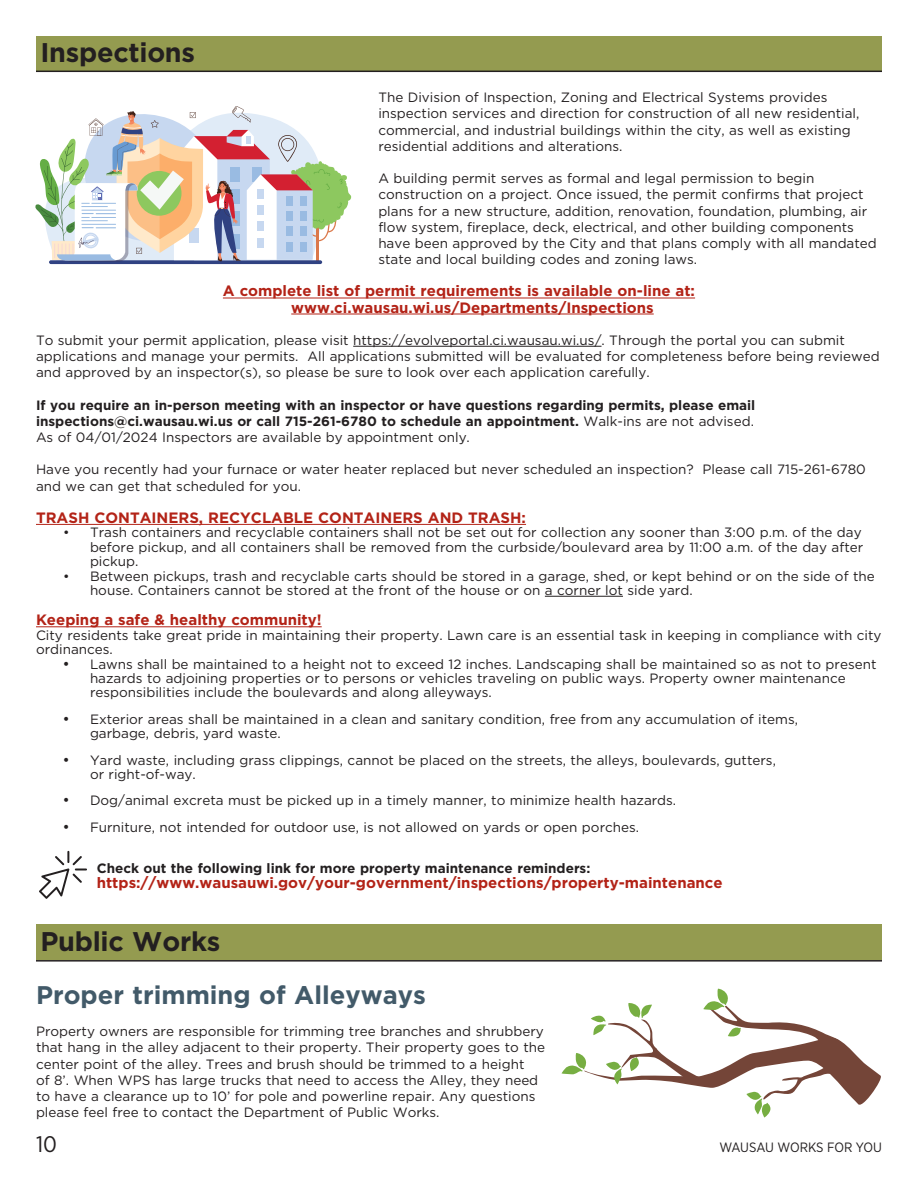
<style>
.page{position:relative;width:918px;height:1188px;background:#fff}
.page>*{position:absolute;margin:0;border:0;box-sizing:border-box;transform-origin:0 0}
.t1{font:700 27px "Gotham";letter-spacing:-.01em;color:#231f20}
.t2{font:700 25.5px "Gotham";color:#425a69}
.t3{font:22.5px "Gotham Narrow";color:#231f20}
.t4{font:700 15px/16px "Gotham";color:#b32317}
.t5{font:13.5px/16.2px "Gotham";color:#231f20}
.t6{font:700 13.5px/16.2px "Gotham";color:#231f20;text-align:justify}
.t7{font:13.5px "Gotham Narrow";letter-spacing:-.01em;color:#231f20}
.s1{font-weight:400}
</style>
<div class="page">
<div style="left:36px;top:36px;width:846px;height:36px;background:#949b50"></div>
<hr style="left:36px;top:71px;width:846px;height:1px;background:#231f20">
<div style="left:36px;top:924px;width:846px;height:36px;background:#949b50"></div>
<hr style="left:36px;top:960px;width:846px;height:2px;background:#231f20">
<hr style="left:223px;top:298px;width:472px;height:1px;background:#b32317">
<hr style="left:291px;top:314px;width:363px;height:1px;background:#b32317">
<hr style="left:353px;top:346px;width:249px;height:1px;background:#231f20">
<hr style="left:36px;top:524px;width:490px;height:1px;background:#b32317">
<hr style="left:545px;top:596px;width:78px;height:1px;background:#231f20">
<hr style="left:36px;top:626px;width:286px;height:1px;background:#b32317">
<hr style="left:49px;top:260px;width:273px;height:4px;background:#304282;border-radius:2px">
<svg style="left:35px;top:106px;width:317px;height:156px"></svg>
<svg style="left:39px;top:851px;width:48px;height:48px"></svg>
<svg style="left:561px;top:989px;width:320px;height:129px"></svg>
<h1 class="t1" style="left:40px;top:34px;width:156px">Inspections</h1>
<p class="t5" style="left:378px;top:89px;width:483px">The Division of Inspection, Zoning and Electrical Systems provides inspection services and direction for construction of all new residential, commercial, and industrial buildings within the city, as well as existing residential additions and alterations.</p>
<p class="t5" style="left:378px;top:170px;width:500px">A building permit serves as formal and legal permission to begin construction on a project. Once issued, the permit confirms that project plans for a new structure, addition, renovation, foundation, plumbing, air flow system, fireplace, deck, electrical, and other building components have been approved by the City and that plans comply with all mandated state and local building codes and zoning laws.</p>
<p class="t4" style="left:291px;top:283px;width:405px;text-indent:-68px">A complete list of permit requirements is available on-line at: www.ci.wausau.wi.us/Departments/Inspections</p>
<p class="t5" style="left:36px;top:332px;width:845px">To submit your permit application, please visit https://evolveportal.ci.wausau.wi.us/. Through the portal you can submit applications and manage your permits. All applications submitted will be evaluated for completeness before being reviewed and approved by an inspector(s), so please be sure to look over each application carefully.</p>
<p class="t6" style="left:36px;top:397px;width:721px">If you require an in-person meeting with an inspector or have questions regarding permits, please email inspections@ci.wausau.wi.us or call 715-261-6780 to schedule an appointment. <span class="s1">Walk-ins are not advised.<br>As of 04/01/2024 Inspectors are available by appointment only.</span></p>
<p class="t5" style="left:36px;top:461px;width:831px">Have you recently had your furnace or water heater replaced but never scheduled an inspection? Please call 715-261-6780 and we can get that scheduled for you.</p>
<p class="t4" style="left:36px;top:509px;width:492px">TRASH CONTAINERS, RECYCLABLE CONTAINERS AND TRASH:</p>
<p class="t5" style="left:90px;top:525px;width:775px;line-height:14.4px;text-align:justify;text-indent:-27px">• Trash containers and recyclable containers shall not be set out for collection any sooner than 3:00 p.m. of the day before pickup, and all containers shall be removed from the curbside/boulevard area by 11:00 a.m. of the day after pickup.</p>
<p class="t5" style="left:90px;top:568px;width:786px;line-height:14.4px;text-indent:-27px">• Between pickups, trash and recyclable carts should be stored in a garage, shed, or kept behind or on the side of the house. Containers cannot be stored at the front of the house or on a corner lot side yard.</p>
<p class="t4" style="left:36px;top:612px;width:287px">Keeping a safe &amp; healthy community!</p>
<p class="t5" style="left:36px;top:627px;width:847px;line-height:14.4px">City residents take great pride in maintaining their property. Lawn care is an essential task in keeping in compliance with city ordinances.</p>
<p class="t5" style="left:90px;top:656px;width:788px;line-height:14.4px;text-indent:-27px">• Lawns shall be maintained to a height not to exceed 12 inches. Landscaping shall be maintained so as not to present hazards to adjoining properties or to persons or vehicles traveling on public ways. Property owner maintenance responsibilities include the boulevards and along alleyways.</p>
<p class="t5" style="left:90px;top:711px;width:710px;line-height:14.4px;text-indent:-27px">• Exterior areas shall be maintained in a clean and sanitary condition, free from any accumulation of items, garbage, debris, yard waste.</p>
<p class="t5" style="left:90px;top:752px;width:688px;line-height:14.4px;text-indent:-27px">• Yard waste, including grass clippings, cannot be placed on the streets, the alleys, boulevards, gutters, or right-of-way.</p>
<p class="t5" style="left:63px;top:792px;width:615px">• Dog/animal excreta must be picked up in a timely manner, to minimize health hazards.</p>
<p class="t5" style="left:63px;top:819px;width:578px">• Furniture, not intended for outdoor use, is not allowed on yards or open porches.</p>
<p class="t6" style="left:97px;top:860px;width:495px">Check out the following link for more property maintenance reminders:</p>
<p class="t4" style="left:97px;top:875px;width:627px">https://www.wausauwi.gov/your-government/inspections/property-maintenance</p>
<h1 class="t1" style="left:40px;top:924px;width:181px">Public Works</h1>
<h2 class="t2" style="left:36px;top:978px;width:391px">Proper trimming of Alleyways</h2>
<p class="t5" style="left:36px;top:1023px;width:511px">Property owners are responsible for trimming tree branches and shrubbery that hang in the alley adjacent to their property. Their property goes to the center point of the alley. Trees and brush should be trimmed to a height<br>of 8’. When WPS has large trucks that need to access the Alley, they need to have a clearance up to 10’ for pole and powerline repair. Any questions please feel free to contact the Department of Public Works.</p>
<h3 class="t3" style="left:36px;top:1130px;width:22px">10</h3>
<p class="t7" style="left:720px;top:1139px;width:164px">WAUSAU WORKS FOR YOU</p>
</div>
